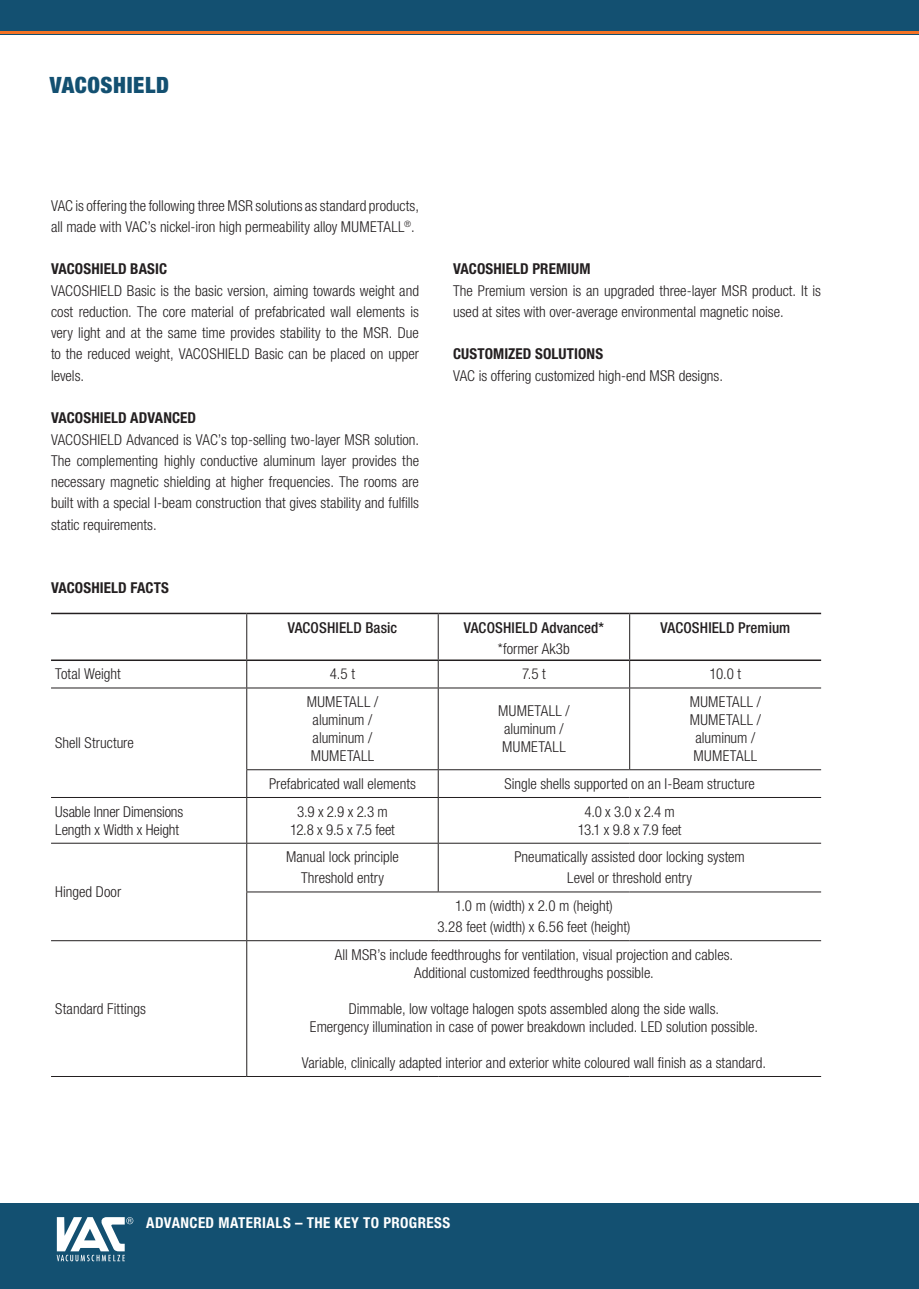
<style>
.page{position:relative;width:919px;height:1289px;background:#fff}
.page>*{position:absolute;margin:0;border:0;box-sizing:border-box;transform-origin:0 0}
.t1{font:900 condensed 22.5px "Helvetica Neue LT Pro";color:#135071}
.t2{font:300 condensed 15px/21.3px "Helvetica Neue LT Pro";color:#231f20;text-align:center}
.t3{font:700 condensed 15px "Helvetica Neue LT Pro";letter-spacing:.005em;color:#231f20}
.t4{font:500 condensed 15px "Helvetica Neue LT Pro";letter-spacing:.01em;color:#231f20}
.t5{font:300 condensed 15px/18px "Helvetica Neue LT Pro";letter-spacing:.025em;color:#231f20;text-align:center}
.t6{font:700 condensed 15px "Helvetica Neue LT Pro";letter-spacing:.03em;color:#fff}
.t7{font:300 condensed 15px/18px "Helvetica Neue LT Pro";letter-spacing:.02em;color:#231f20}
</style>
<div class="page">
<div style="left:0;top:1203px;width:918px;height:85px;background:#135071"></div>
<svg style="left:57px;top:1217px;width:76px;height:44px"></svg>
<div style="left:0;top:0;width:918px;height:34px;background:#135071"></div>
<hr style="left:0;top:32px;width:918px;height:2px;background:#f47325">
<hr style="left:51px;top:842px;width:196px;height:1px;background:#231f20">
<hr style="left:51px;top:1076px;width:196px;height:1px;background:#231f20">
<hr style="left:51px;top:940px;width:196px;height:1px;background:#231f20">
<hr style="left:51px;top:612px;width:196px;height:2px;background:#231f20">
<hr style="left:51px;top:659px;width:196px;height:2px;background:#231f20">
<hr style="left:51px;top:687px;width:196px;height:1px;background:#231f20">
<hr style="left:51px;top:797px;width:196px;height:1px;background:#231f20">
<hr style="left:247px;top:612px;width:191px;height:2px;background:#231f20">
<hr style="left:438px;top:612px;width:191px;height:2px;background:#231f20">
<hr style="left:629px;top:612px;width:192px;height:2px;background:#231f20">
<hr style="left:247px;top:659px;width:191px;height:2px;background:#231f20">
<hr style="left:438px;top:659px;width:191px;height:2px;background:#231f20">
<hr style="left:629px;top:659px;width:192px;height:2px;background:#231f20">
<hr style="left:246px;top:614px;width:1px;height:45px;background:#231f20">
<hr style="left:438px;top:614px;width:1px;height:45px;background:#231f20">
<hr style="left:629px;top:614px;width:1px;height:45px;background:#231f20">
<svg style="left:246px;top:661px;width:1px;height:26px"></svg>
<svg style="left:438px;top:661px;width:1px;height:26px"></svg>
<svg style="left:629px;top:661px;width:1px;height:26px"></svg>
<hr style="left:247px;top:687px;width:191px;height:1px;background:#231f20">
<hr style="left:246px;top:688px;width:1px;height:81px;background:#231f20">
<hr style="left:438px;top:687px;width:191px;height:1px;background:#231f20">
<hr style="left:438px;top:688px;width:1px;height:81px;background:#231f20">
<hr style="left:629px;top:687px;width:192px;height:1px;background:#231f20">
<hr style="left:629px;top:688px;width:1px;height:81px;background:#231f20">
<hr style="left:246px;top:769px;width:192px;height:1px;background:#231f20">
<svg style="left:246px;top:770px;width:1px;height:27px"></svg>
<hr style="left:438px;top:769px;width:191px;height:1px;background:#231f20">
<svg style="left:438px;top:770px;width:1px;height:27px"></svg>
<hr style="left:629px;top:769px;width:192px;height:1px;background:#231f20">
<hr style="left:247px;top:797px;width:191px;height:1px;background:#231f20">
<hr style="left:246px;top:797px;width:1px;height:45px;background:#231f20">
<hr style="left:438px;top:797px;width:191px;height:1px;background:#231f20">
<hr style="left:438px;top:797px;width:1px;height:45px;background:#231f20">
<hr style="left:629px;top:797px;width:192px;height:1px;background:#231f20">
<hr style="left:247px;top:842px;width:191px;height:1px;background:#231f20">
<hr style="left:246px;top:843px;width:1px;height:48px;background:#231f20">
<hr style="left:438px;top:842px;width:191px;height:1px;background:#231f20">
<hr style="left:438px;top:843px;width:1px;height:48px;background:#231f20">
<hr style="left:629px;top:842px;width:192px;height:1px;background:#231f20">
<hr style="left:246px;top:891px;width:192px;height:1px;background:#231f20">
<hr style="left:246px;top:892px;width:1px;height:48px;background:#231f20">
<hr style="left:438px;top:891px;width:191px;height:1px;background:#231f20">
<hr style="left:629px;top:891px;width:192px;height:1px;background:#231f20">
<hr style="left:247px;top:940px;width:191px;height:1px;background:#231f20">
<hr style="left:246px;top:941px;width:1px;height:135px;background:#231f20">
<hr style="left:438px;top:940px;width:191px;height:1px;background:#231f20">
<hr style="left:629px;top:940px;width:192px;height:1px;background:#231f20">
<hr style="left:247px;top:1076px;width:191px;height:1px;background:#231f20">
<hr style="left:438px;top:1076px;width:191px;height:1px;background:#231f20">
<hr style="left:629px;top:1076px;width:192px;height:1px;background:#231f20">
<h1 class="t1" style="left:50px;top:71px;width:50px">VACOSHIELD</h1>
<p class="t2" style="left:51px;top:194px;width:369px;text-align:left">VAC is offering the following three MSR solutions as standard products, all made with VAC’s nickel-iron high permeability alloy MUMETALL<sup>®</sup>.</p>
<p class="t3" style="left:51px;top:260px;width:25px">VACOSHIELD</p>
<p class="t3" style="left:130px;top:260px;width:38px">BASIC</p>
<p class="t2" style="left:51px;top:280px;width:369px;text-align:justify">VACOSHIELD Basic is the basic version, aiming towards weight and cost reduction. The core material of prefabricated wall elements is very light and at the same time provides stability to the MSR. Due to the reduced weight, VACOSHIELD Basic can be placed on upper levels.</p>
<p class="t3" style="left:51px;top:409px;width:25px">VACOSHIELD</p>
<p class="t3" style="left:130px;top:409px;width:67px">ADVANCED</p>
<p class="t2" style="left:51px;top:428px;width:369px;text-align:justify">VACOSHIELD Advanced is VAC’s top-selling two-layer MSR solution.<br>The complementing highly conductive aluminum layer provides the necessary magnetic shielding at higher frequencies. The rooms are built with a special I-beam construction that gives stability and fulfills static requirements.</p>
<p class="t3" style="left:51px;top:579px;width:25px">VACOSHIELD</p>
<p class="t3" style="left:130px;top:579px;width:40px">FACTS</p>
<p class="t3" style="left:453px;top:260px;width:25px">VACOSHIELD</p>
<p class="t3" style="left:532px;top:260px;width:58px">PREMIUM</p>
<p class="t2" style="left:453px;top:279px;width:369px;text-align:left">The Premium version is an upgraded three-layer MSR product. It is used at sites with over-average environmental magnetic noise.</p>
<p class="t3" style="left:453px;top:345px;width:152px">CUSTOMIZED SOLUTIONS</p>
<p class="t2" style="left:453px;top:364px;width:271px">VAC is offering customized high-end MSR designs.</p>
<p class="t4" style="left:288px;top:618px;width:111px">VACOSHIELD Basic</p>
<p class="t4" style="left:463px;top:618px;width:142px">VACOSHIELD Advanced*</p>
<p class="t2" style="left:498px;top:637px;width:74px">*former Ak3b</p>
<p class="t4" style="left:660px;top:618px;width:131px">VACOSHIELD Premium</p>
<p class="t2" style="left:55px;top:663px;width:67px">Total Weight</p>
<p class="t2" style="left:330px;top:663px;width:27px">4.5 t</p>
<p class="t2" style="left:522px;top:663px;width:25px">7.5 t</p>
<p class="t2" style="left:709px;top:663px;width:33px">10.0 t</p>
<p class="t2" style="left:55px;top:732px;width:80px">Shell Structure</p>
<p class="t2" style="left:307px;top:693px;width:73px;line-height:18px;text-align:left">MUMETALL / aluminum / aluminum /<br>MUMETALL</p>
<p class="t7" style="left:498px;top:702px;width:73px">MUMETALL / aluminum /<br>MUMETALL</p>
<p class="t5" style="left:689px;top:693px;width:73px">MUMETALL /<br>MUMETALL / aluminum /<br>MUMETALL</p>
<p class="t2" style="left:269px;top:773px;width:148px">Prefabricated wall elements</p>
<p class="t2" style="left:504px;top:773px;width:252px">Single shells supported on an I-Beam structure</p>
<p class="t2" style="left:55px;top:802px;width:129px;line-height:18px;text-align:left">Usable Inner Dimensions<br>Length x Width x Height</p>
<p class="t2" style="left:290px;top:802px;width:106px;line-height:18px">3.9 x 2.9 x 2.3 m<br>12.8 x 9.5 x 7.5 feet</p>
<p class="t2" style="left:577px;top:802px;width:105px;line-height:18px">4.0 x 3.0 x 2.4 m<br>13.1 x 9.8 x 7.9 feet</p>
<p class="t2" style="left:55px;top:881px;width:67px">Hinged Door</p>
<p class="t2" style="left:55px;top:997px;width:92px">Standard Fittings</p>
<p class="t2" style="left:286px;top:846px;width:114px">Manual lock principle<br>Threshold entry</p>
<p class="t2" style="left:514px;top:846px;width:232px">Pneumatically assisted door locking system<br>Level or threshold entry</p>
<p class="t2" style="left:437px;top:895px;width:195px">1.0 m (width) x 2.0 m (height)<br>3.28 feet (width) x 6.56 feet (height)</p>
<p class="t2" style="left:334px;top:945px;width:400px;line-height:18px">All MSR’s include feedthroughs for ventilation, visual projection and cables.<br>Additional customized feedthroughs possible.</p>
<p class="t2" style="left:310px;top:999px;width:449px;line-height:18px">Dimmable, low voltage halogen spots assembled along the side walls.<br>Emergency illumination in case of power breakdown included. LED solution possible.</p>
<p class="t2" style="left:302px;top:1051px;width:465px">Variable, clinically adapted interior and exterior white coloured wall finish as a standard.</p>
<p class="t6" style="left:146px;top:1213px;width:305px">ADVANCED MATERIALS – THE KEY TO PROGRESS</p>
</div>
